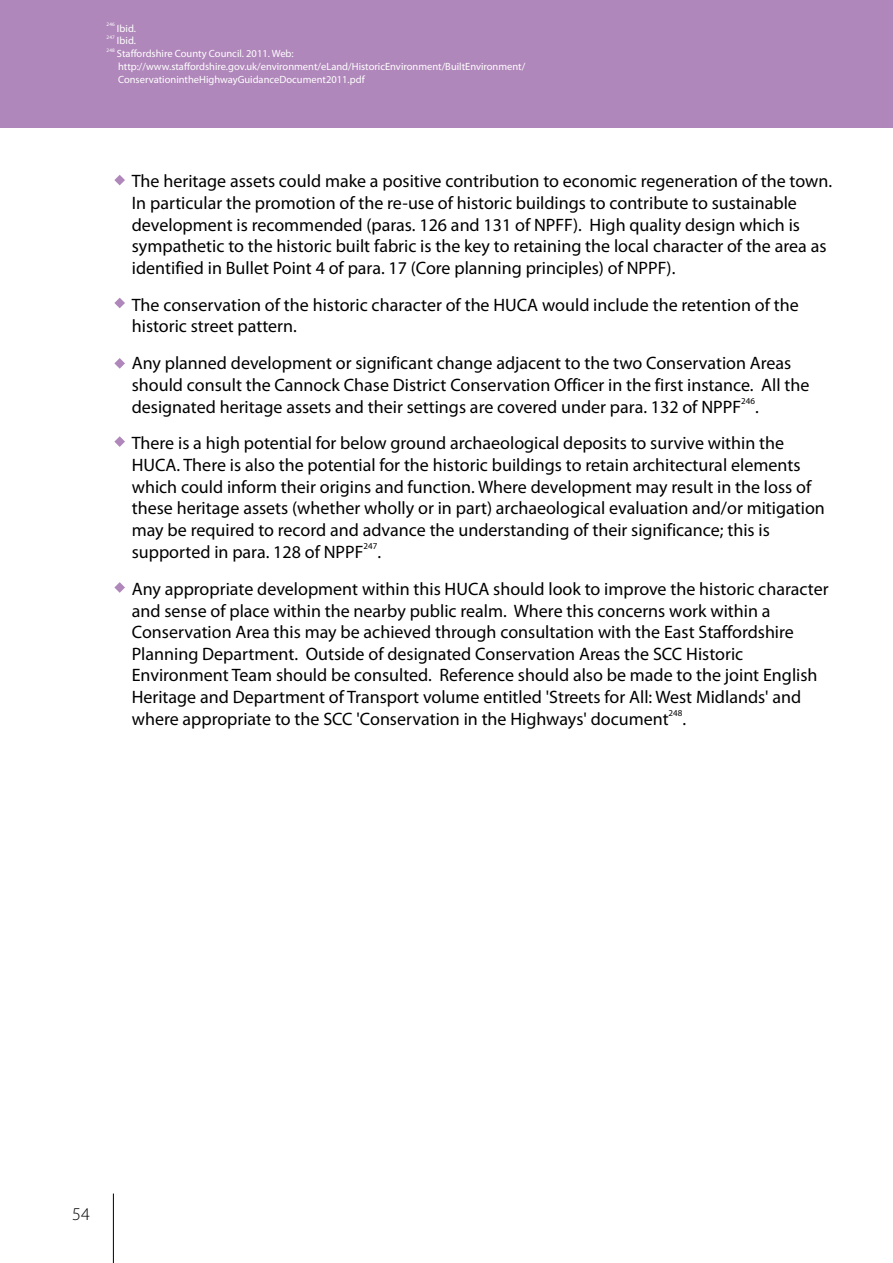
<style>
.page{position:relative;width:893px;height:1263px;background:#fff}
.page>*{position:absolute;margin:0;border:0;box-sizing:border-box;transform-origin:0 0}
.t1{font:18px/21.6px "Myriad Pro";color:#000}
.t2{font:300 18px "Myriad Pro";color:#000}
.t3{font:10.5px/12.6px "Myriad Pro";color:#fff}
.t4{font:9px "Myriad Pro";color:#000}
.t5{font:5.25px "Myriad Pro";color:#fff}
</style>
<div class="page">
<hr style="left:113px;top:1193px;width:1px;height:70px;background:#000">
<div style="left:0;top:0;width:893px;height:128px;background:#b087ba"></div>
<svg style="left:114px;top:298px;width:11px;height:10px"></svg>
<svg style="left:114px;top:358px;width:11px;height:11px"></svg>
<svg style="left:114px;top:436px;width:11px;height:11px"></svg>
<svg style="left:114px;top:582px;width:11px;height:11px"></svg>
<svg style="left:114px;top:175px;width:11px;height:10px"></svg>
<p class="t5" style="left:107px;top:22px;width:10px">246</p>
<p class="t3" style="left:117px;top:23px;width:21px">Ibid.</p>
<p class="t5" style="left:107px;top:35px;width:10px">247</p>
<p class="t3" style="left:117px;top:35px;width:21px">Ibid.</p>
<p class="t5" style="left:107px;top:48px;width:10px">248</p>
<p class="t3" style="left:117px;top:48px;width:410px">Staffordshire County Council. 2011. Web: http://www.staffordshire.gov.uk/environment/eLand/HistoricEnvironment/BuiltEnvironment/<br>ConservationintheHighwayGuidanceDocument2011.pdf</p>
<p class="t1" style="left:132px;top:172px;width:702px">The heritage assets could make a positive contribution to economic regeneration of the town.<br>In particular the promotion of the re-use of historic buildings to contribute to sustainable development is recommended (paras. 126 and 131 of NPFF). High quality design which is sympathetic to the historic built fabric is the key to retaining the local character of the area as identified in Bullet Point 4 of para. 17 (Core planning principles) of NPPF).</p>
<p class="t1" style="left:132px;top:295px;width:669px">The conservation of the historic character of the HUCA would include the retention of the historic street pattern.</p>
<p class="t1" style="left:132px;top:354px;width:679px">Any planned development or significant change adjacent to the two Conservation Areas should consult the Cannock Chase District Conservation Officer in the first instance. All the</p>
<p class="t4" style="left:741px;top:397px;width:15px">246</p>
<p class="t1" style="left:132px;top:390px;width:654px;line-height:36.8px">designated heritage assets and their settings are covered under para. 132 of NPPF .<br>There is a high potential for below ground archaeological deposits to survive within the</p>
<p class="t1" style="left:132px;top:456px;width:695px">HUCA. There is also the potential for the historic buildings to retain architectural elements which could inform their origins and function. Where development may result in the loss of these heritage assets (whether wholly or in part) archaeological evaluation and/or mitigation may be required to record and advance the understanding of their significance; this is</p>
<p class="t4" style="left:364px;top:542px;width:15px">247</p>
<p class="t1" style="left:132px;top:535px;width:698px;line-height:36.8px">supported in para. 128 of NPPF .<br>Any appropriate development within this HUCA should look to improve the historic character</p>
<p class="t1" style="left:132px;top:601px;width:687px">and sense of place within the nearby public realm. Where this concerns work within a Conservation Area this may be achieved through consultation with the East Staffordshire Planning Department. Outside of designated Conservation Areas the SCC Historic Environment Team should be consulted. Reference should also be made to the joint English Heritage and Department of Transport volume entitled 'Streets for All: West Midlands' and</p>
<p class="t4" style="left:669px;top:709px;width:15px">248</p>
<p class="t1" style="left:132px;top:710px;width:556px">where appropriate to the SCC 'Conservation in the Highways' document .</p>
<p class="t2" style="left:72px;top:1207px;width:19px">54</p>
</div>
